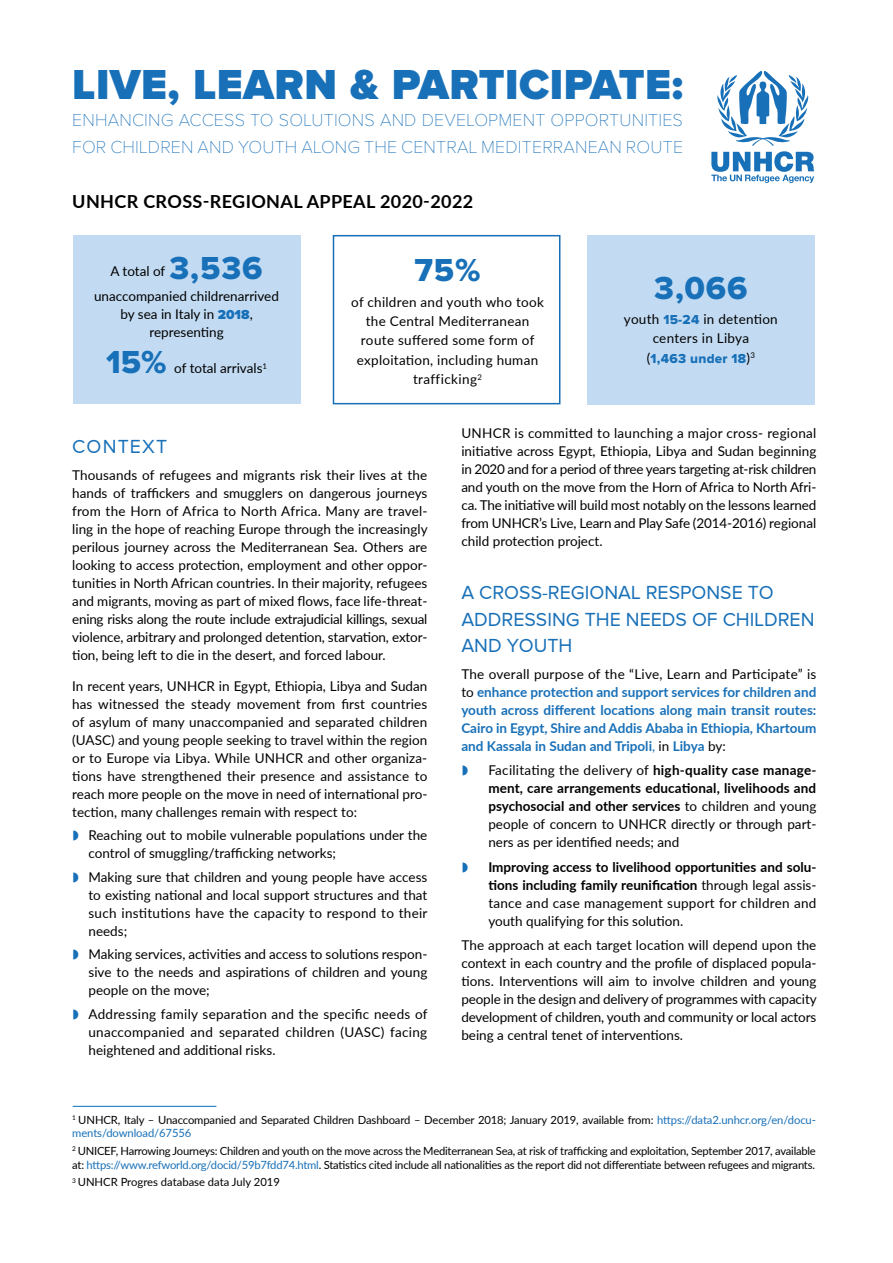
<style>
.page{position:relative;width:893px;height:1263px;background:#fff}
.page>*{position:absolute;margin:0;border:0;box-sizing:border-box;transform-origin:0 0}
.t1{font:900 43.5px "Proxima Nova";letter-spacing:.01em;color:#1870b8}
.t2{font:33px "Proxima Nova Extrabld";letter-spacing:.03em;color:#1870b8}
.t3{font:19.5px/26.5px "Proxima Nova";color:#1870b8}
.t4{font:19.5px "Proxima Nova";letter-spacing:.06em;color:#1870b8}
.t5{font:100 18px/27px "Proxima Nova";letter-spacing:.01em;color:#1870b8}
.t6{font:700 18px "Lato";letter-spacing:.02em;color:#000}
.t7{font:13.5px/18px "Lato";color:#000;text-align:justify}
.t8{font:700 13.5px/18px "Lato";color:#1870b8;text-align:justify}
.t9{font:13.5px/19.5px "Lato";letter-spacing:.02em;color:#000;text-align:center}
.t10{font:13.5px "Proxima Nova Extrabld";letter-spacing:.02em;color:#1870b8}
.t11{font:11.25px/13.5px "Lato";letter-spacing:-.02em;color:#000}
.t12{font:11.25px "Lato";color:#000}
.s1{font-family:"Proxima Nova";font-weight:900;color:#1870b8}
.s2{font-family:"Proxima Nova Extrabld";color:#1870b8}
.s3{font-family:"Lato";color:#000}
.s4{font-weight:400;color:#000}
.s5{font-weight:400}
.s6{font-weight:700}
.s7{color:#1870b8}
</style>
<div class="page">
<svg style="left:711px;top:71px;width:103px;height:112px"></svg>
<div style="left:73px;top:235px;width:228px;height:169px;background:#c2dbf2"></div>
<div style="left:588px;top:235px;width:227px;height:169px;background:#c2dbf2"></div>
<div style="left:333px;top:235px;width:227px;height:169px;border:2px solid #1870b8"></div>
<hr style="left:73px;top:1106px;width:143px;height:1px;background:#0072bc">
<h1 class="t1" style="left:72px;top:65px;width:612px">LIVE, LEARN &amp; PARTICIPATE:</h1>
<h3 class="t5" style="left:72px;top:107px;width:612px">ENHANCING ACCESS TO SOLUTIONS AND DEVELOPMENT OPPORTUNITIES<br>FOR CHILDREN AND YOUTH ALONG THE CENTRAL MEDITERRANEAN ROUTE</h3>
<h3 class="t6" style="left:72px;top:188px;width:207px">UNHCR Cross-Regional</h3>
<h3 class="t6" style="left:307px;top:188px;width:48px">Appeal</h3>
<h3 class="t6" style="left:380px;top:188px;width:95px">2020-2022</h3>
<p class="t7" style="left:110px;top:262px;width:56px">A total of</p>
<h2 class="t2" style="left:169px;top:253px;width:95px">3,536</h2>
<p class="t7" style="left:94px;top:287px;width:186px;text-align:center">unaccompanied childrenarrived by sea in Italy in <span class="s1">2018</span>, representing</p>
<h2 class="t2" style="left:106px;top:347px;width:62px">15%</h2>
<p class="t7" style="left:174px;top:359px;width:94px">of total arrivals<sup>1</sup></p>
<h2 class="t2" style="left:414px;top:255px;width:68px">75%</h2>
<p class="t9" style="left:351px;top:291px;width:194px">of children and youth who took the Central Mediterranean route suffered some form of exploitation, including human trafficking<sup>2</sup></p>
<h2 class="t2" style="left:654px;top:273px;width:95px">3,066</h2>
<p class="t9" style="left:624px;top:309px;width:155px">youth <span class="s2">15-24</span> in detention centers in Libya</p>
<p class="t10" style="left:647px;top:352px;width:110px"><span class="s3">(</span>1,463 under 18<span class="s3">)</span><sup>3</sup></p>
<h3 class="t4" style="left:72px;top:436px;width:96px">CONTEXT</h3>
<p class="t7" style="left:72px;top:465px;width:357px">Thousands of refugees and migrants risk their lives at the hands of traffickers and smugglers on dangerous journeys from the Horn of Africa to North Africa. Many are travel&shy;ling in the hope of reaching Europe through the increasingly perilous journey across the Mediterranean Sea. Others are looking to access protection, employment and other oppor&shy;tunities in North African countries. In their majority, refugees and migrants, moving as part of mixed flows, face life-threat&shy;ening risks along the route include extrajudicial killings, sexual violence, arbitrary and prolonged detention, starvation, extor&shy;tion, being left to die in the desert, and forced labour.</p>
<p class="t7" style="left:72px;top:676px;width:357px">In recent years, UNHCR in Egypt, Ethiopia, Libya and Sudan has witnessed the steady movement from first countries of asylum of many unaccompanied and separated children (UASC) and young people seeking to travel within the region or to Europe via Libya. While UNHCR and other organiza&shy;tions have strengthened their presence and assistance to reach more people on the move in need of international pro&shy;tection, many challenges remain with respect to:</p>
<p class="t7" style="left:88px;top:826px;width:340px">Reaching out to mobile vulnerable populations under the control of smuggling/trafficking networks;</p>
<p class="t7" style="left:88px;top:867px;width:341px">Making sure that children and young people have access to existing national and local support structures and that such institutions have the capacity to respond to their needs;</p>
<p class="t7" style="left:88px;top:945px;width:340px">Making services, activities and access to solutions respon&shy;sive to the needs and aspirations of children and young people on the move;</p>
<p class="t7" style="left:88px;top:1004px;width:341px">Addressing family separation and the specific needs of unaccompanied and separated children (UASC) facing heightened and additional risks.</p>
<p class="t7" style="left:461px;top:424px;width:357px">UNHCR is committed to launching a major cross- regional initiative across Egypt, Ethiopia, Libya and Sudan beginning in 2020 and for a period of three years targeting at-risk children and youth on the move from the Horn of Africa to North Afri&shy;ca. The initiative will build most notably on the lessons learned from UNHCR’s Live, Learn and Play Safe (2014-2016) regional child protection project.</p>
<h3 class="t3" style="left:461px;top:579px;width:355px">A CROSS-REGIONAL RESPONSE TO<br>ADDRESSING THE NEEDS OF CHILDREN<br>AND YOUTH</h3>
<p class="t8" style="left:461px;top:664px;width:357px"><span class="s4">The overall purpose of the “Live, Learn and Participate” is to</span> enhance protection and support services for children and youth across different locations along main transit routes:<br>Cairo in Egypt, Shire and Addis Ababa in Ethiopia, Khartoum and Kassala in Sudan and Tripoli<span class="s5">,</span> <span class="s4">in</span> Libya <span class="s4">by:</span></p>
<p class="t7" style="left:488px;top:761px;width:330px">Facilitating the delivery of <span class="s6">high-quality case manage&shy;ment, care arrangements educational, livelihoods and psychosocial and other services</span> to children and young people of concern to UNHCR directly or through part&shy;ners as per identified needs; and</p>
<p class="t7" style="left:488px;top:857px;width:330px"><span class="s6">Improving access to livelihood opportunities and solu&shy;tions including family reunification</span> through legal assis&shy;tance and case management support for children and youth qualifying for this solution.</p>
<p class="t7" style="left:461px;top:935px;width:357px">The approach at each target location will depend upon the context in each country and the profile of displaced popula&shy;tions. Interventions will aim to involve children and young people in the design and delivery of programmes with capacity development of children, youth and community or local actors being a central tenet of interventions.</p>
<p class="t11" style="left:72px;top:1113px;width:745px"><sup>1</sup> UNHCR, Italy – Unaccompanied and Separated Children Dashboard – December 2018; January 2019, available from: <span class="s7">https://data2.unhcr.org/en/docu&shy;ments/download/67556</span></p>
<p class="t11" style="left:72px;top:1144px;width:745px"><sup>2</sup> UNICEF, Harrowing Journeys: Children and youth on the move across the Mediterranean Sea, at risk of trafficking and exploitation, September 2017, available at: <span class="s7">https://www.refworld.org/docid/59b7fdd74.html</span>. Statistics cited include all nationalities as the report did not differentiate between refugees and migrants.</p>
<p class="t12" style="left:72px;top:1174px;width:209px"><sup>3</sup> UNHCR Progres database data July 2019</p>
</div>
